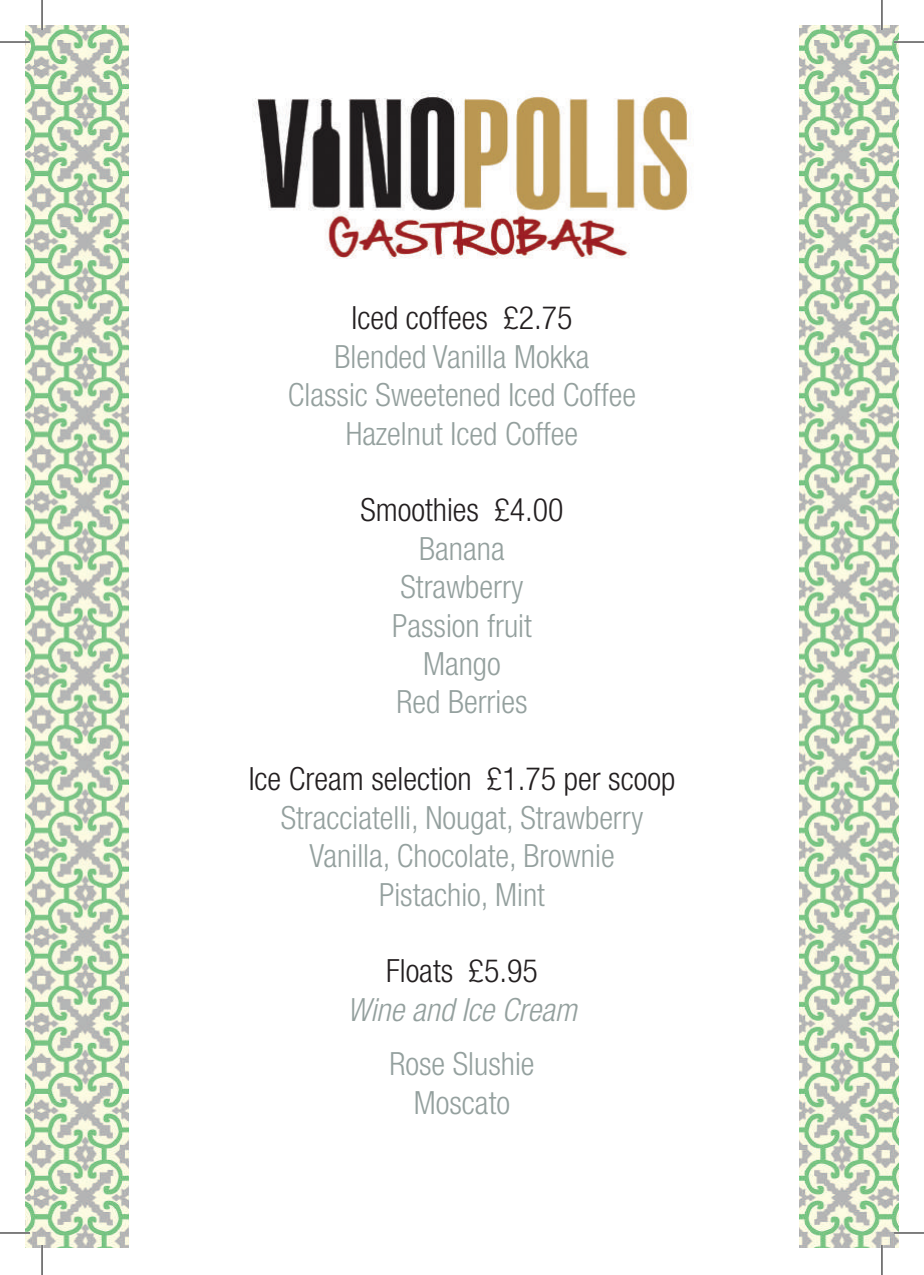
<style>
.page{position:relative;width:924px;height:1275px;background:#fff}
.page>*{position:absolute;margin:0;border:0;box-sizing:border-box;transform-origin:0 0}
.t1{font:300 condensed 32px/38.4px "Helvetica Neue";color:#94a09e;text-align:center}
.t2{font:300 condensed 32px "Helvetica Neue";color:#231f20}
.t3{font:italic 300 condensed 32px "Helvetica Neue";color:#94a09e}
</style>
<div class="page">
<img style="left:25px;top:25px;width:103px;height:1222px">
<img style="left:799px;top:25px;width:99px;height:1222px">
<img style="left:253px;top:91px;width:437px;height:168px">
<hr style="left:0;top:41px;width:30px;height:2px;background:#fff">
<hr style="left:893px;top:41px;width:30px;height:2px;background:#fff">
<hr style="left:0;top:1231px;width:30px;height:3px;background:#fff">
<hr style="left:893px;top:1231px;width:30px;height:3px;background:#fff">
<hr style="left:41px;top:0;width:2px;height:30px;background:#fff">
<hr style="left:41px;top:1245px;width:2px;height:30px;background:#fff">
<hr style="left:880px;top:0;width:2px;height:30px;background:#fff">
<hr style="left:880px;top:1245px;width:2px;height:30px;background:#fff">
<hr style="left:0;top:42px;width:30px;height:1px;background:#000">
<hr style="left:893px;top:42px;width:30px;height:1px;background:#000">
<hr style="left:0;top:1232px;width:30px;height:1px;background:#000">
<hr style="left:893px;top:1232px;width:30px;height:1px;background:#000">
<hr style="left:42px;top:0;width:1px;height:30px;background:#000">
<hr style="left:42px;top:1245px;width:1px;height:30px;background:#000">
<hr style="left:881px;top:0;width:1px;height:30px;background:#000">
<hr style="left:881px;top:1245px;width:1px;height:30px;background:#000">
<p class="t2" style="left:351px;top:300px;width:222px">Iced coffees £2.75</p>
<p class="t1" style="left:288px;top:337px;width:349px">Blended Vanilla Mokka<br>Classic Sweetened Iced Coffee<br>Hazelnut Iced Coffee</p>
<p class="t2" style="left:360px;top:492px;width:204px">Smoothies £4.00</p>
<p class="t1" style="left:392px;top:529px;width:141px">Banana<br>Strawberry<br>Passion fruit<br>Mango<br>Red Berries</p>
<p class="t2" style="left:248px;top:760px;width:428px">Ice Cream selection £1.75 per scoop</p>
<p class="t1" style="left:280px;top:798px;width:364px">Stracciatelli, Nougat, Strawberry<br>Vanilla, Chocolate, Brownie<br>Pistachio, Mint</p>
<p class="t2" style="left:386px;top:952px;width:153px">Floats £5.95</p>
<p class="t3" style="left:347px;top:991px;width:231px">Wine and Ice Cream</p>
<p class="t1" style="left:389px;top:1044px;width:147px">Rose Slushie<br>Moscato</p>
</div>
